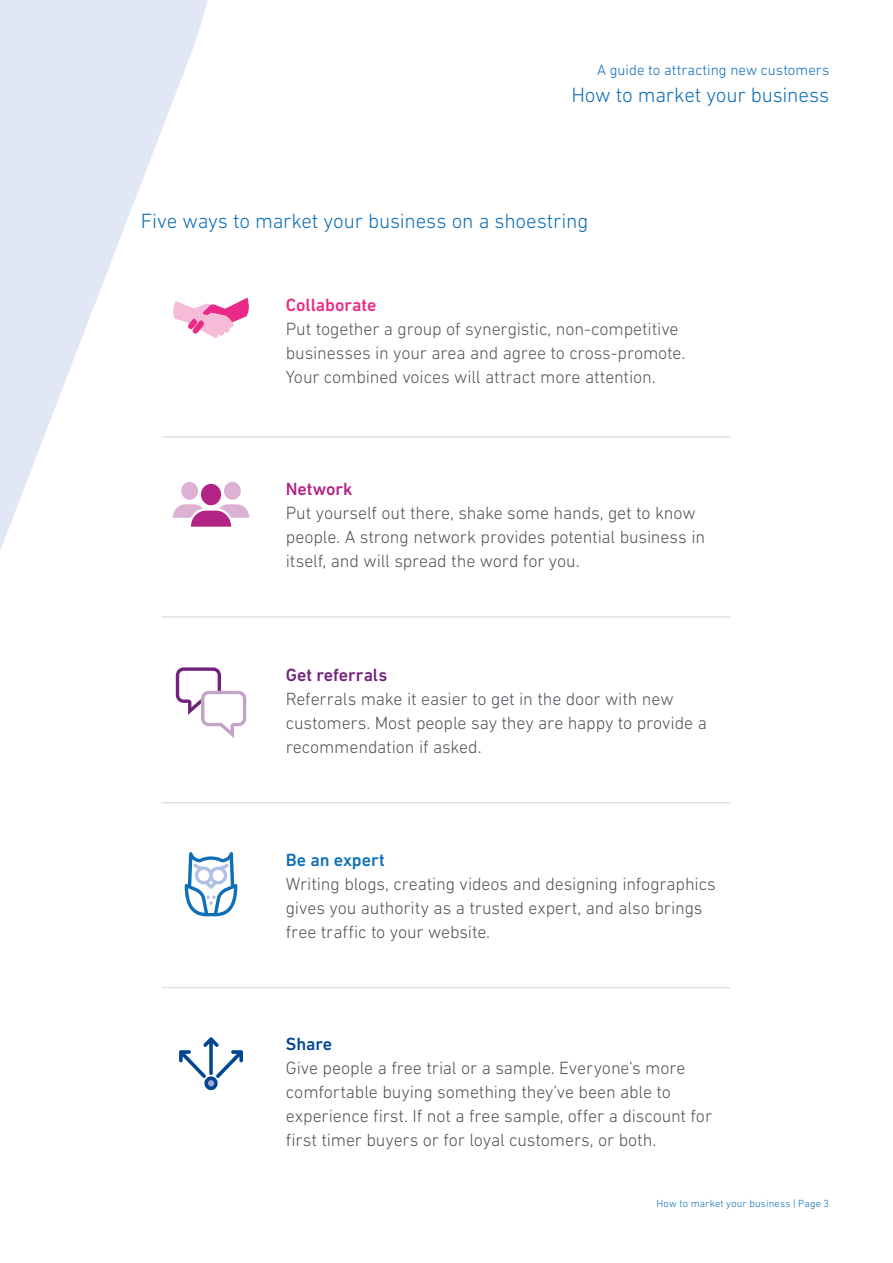
<style>
.page{position:relative;width:893px;height:1263px;background:#fff}
.page>*{position:absolute;margin:0;border:0;box-sizing:border-box;transform-origin:0 0}
.t1{font:300 21px "DIN Next W1 G";letter-spacing:-.01em;color:#0e6eb6}
.t2{font:300 18px/24px "DIN Next W1 G";letter-spacing:-.01em;color:#4f555b}
.t3{font:300 18px/24px "DIN Next W1 G";letter-spacing:-.01em;color:#575756}
.t4{font:500 18px "DIN Next W1 G";letter-spacing:-.005em;color:#72217b}
.t5{font:500 18px "DIN Next W1 G";letter-spacing:-.005em;color:#e82987}
.t6{font:500 18px "DIN Next W1 G";color:#0e6eb6}
.t7{font:500 18px "DIN Next W1 G";color:#b12384}
.t8{font:500 18px "DIN Next W1 G";letter-spacing:-.005em;color:#004691}
.t9{font:300 15px "DIN Next W1 G";color:#0e6eb6}
.t10{font:300 10.5px "DIN Next W1 G";letter-spacing:.015em;color:#0e6eb6}
</style>
<div class="page">
<svg style="left:0;top:0;width:325px;height:989px"></svg>
<hr style="left:162px;top:436px;width:568px;height:2px;background:#e1e1e1">
<hr style="left:162px;top:616px;width:568px;height:2px;background:#e1e1e1">
<hr style="left:162px;top:802px;width:568px;height:1px;background:#e1e1e1">
<hr style="left:163px;top:987px;width:567px;height:1px;background:#e1e1e1">
<svg style="left:171px;top:298px;width:80px;height:40px"></svg>
<div style="left:181px;top:482px;width:17px;height:18px;background:#dcb1d3;border-radius:50%"></div>
<div style="left:224px;top:482px;width:17px;height:18px;background:#dcb1d3;border-radius:50%"></div>
<svg style="left:173px;top:484px;width:76px;height:43px"></svg>
<svg style="left:179px;top:1037px;width:64px;height:53px"></svg>
<svg style="left:185px;top:852px;width:52px;height:64px"></svg>
<svg style="left:176px;top:667px;width:70px;height:71px"></svg>
<p class="t9" style="left:597px;top:61px;width:234px">A guide to attracting new customers</p>
<p class="t1" style="left:571px;top:82px;width:259px">How to market your business</p>
<p class="t1" style="left:141px;top:209px;width:449px">Five ways to market your business on a shoestring</p>
<p class="t5" style="left:286px;top:295px;width:92px">Collaborate</p>
<p class="t3" style="left:286px;top:317px;width:401px">Put together a group of synergistic, non-competitive businesses in your area and agree to cross-promote.<br>Your combined voices will attract more attention.</p>
<p class="t7" style="left:286px;top:479px;width:68px">Network</p>
<p class="t2" style="left:286px;top:501px;width:421px">Put yourself out there, shake some hands, get to know people. A strong network provides potential business in itself, and will spread the word for you.</p>
<p class="t4" style="left:286px;top:664px;width:103px">Get referrals</p>
<p class="t2" style="left:286px;top:687px;width:423px">Referrals make it easier to get in the door with new customers. Most people say they are happy to provide a recommendation if asked.</p>
<p class="t6" style="left:286px;top:849px;width:101px">Be an expert</p>
<p class="t2" style="left:286px;top:871px;width:432px">Writing blogs, creating videos and designing infographics gives you authority as a trusted expert, and also brings free traffic to your website.</p>
<p class="t8" style="left:286px;top:1033px;width:48px">Share</p>
<p class="t2" style="left:286px;top:1056px;width:428px">Give people a free trial or a sample. Everyone’s more comfortable buying something they’ve been able to experience first. If not a free sample, offer a discount for first timer buyers or for loyal customers, or both.</p>
<p class="t10" style="left:657px;top:1197px;width:174px">How to market your business | Page 3</p>
</div>
